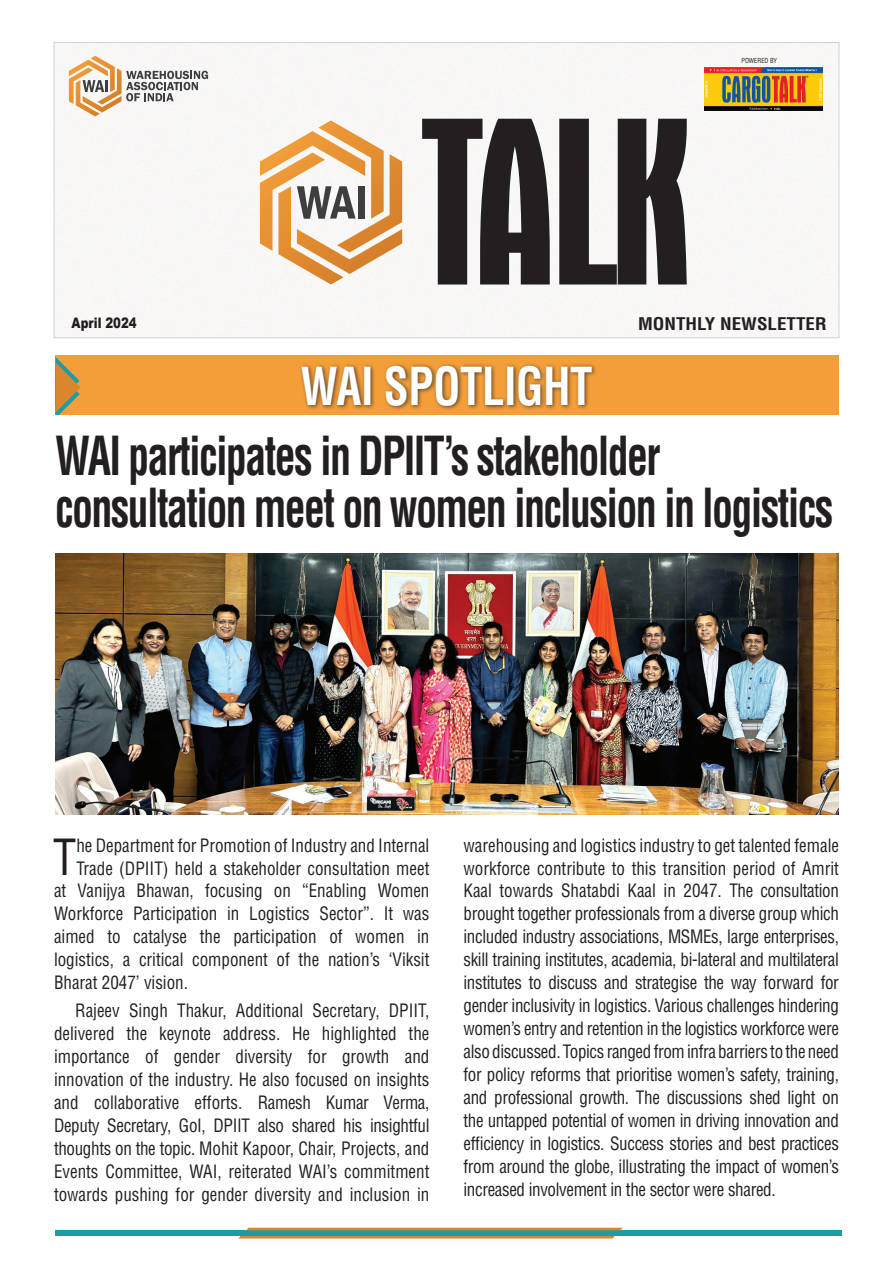
<style>
.page{position:relative;width:893px;height:1263px;background:#fff}
.page>*{position:absolute;margin:0;border:0;box-sizing:border-box;transform-origin:0 0}
.t1{font:700 condensed 52.5px/52.2px "Helvetica";letter-spacing:-.04em;color:#231f20;scale:.8 1}
.t2{font:700 condensed 51px "Helvetica";letter-spacing:-.01em;color:#fff;scale:.88 1}
.t3{font:condensed 48.6px "Helvetica";color:#231f20;scale:.95 1}
.t4{font:condensed 18px/23px "Helvetica";color:#231f20;text-align:justify;scale:.95 1}
.t5{font:700 condensed 17.1px "Helvetica";color:#231f20;scale:1.11 1}
.t6{font:900 14.4px "Arial";color:#231f20;scale:.81 1}
.t7{font:condensed 6.75px "Helvetica";color:#231f20;scale:.95 1}
</style>
<div class="page">
<div style="left:56px;top:44px;width:781px;height:292px;background:#f9f7f6"></div>
<img style="left:55px;top:553px;width:784px;height:261px">
<img style="left:704px;top:68px;width:119px;height:42px">
<svg style="left:422px;top:119px;width:265px;height:165px"></svg>
<div style="left:55px;top:356px;width:784px;height:59px;background:#f49e39"></div>
<svg style="left:55px;top:357px;width:25px;height:58px"></svg>
<div style="left:298px;top:362px;width:299px;height:48px;background:#231f20;opacity:.75"></div>
<svg style="left:69px;top:56px;width:139px;height:60px"></svg>
<svg style="left:260px;top:120px;width:142px;height:164px"></svg>
<div style="left:358px;top:186px;width:7px;height:33px;background:#3e3e3f"></div>
<div style="left:55px;top:1230px;width:787px;height:6px;background:#1e9aa8"></div>
<svg style="left:239px;top:1236px;width:376px;height:2px"></svg>
<svg style="left:246px;top:1228px;width:377px;height:2px"></svg>
<p class="t7" style="left:741px;top:56px;width:39px">POWERED BY</p>
<p class="t6" style="left:72px;top:312px;width:82px">April 2024</p>
<p class="t5" style="left:638px;top:313px;width:171px">monthly NEWSLETTER</p>
<h2 class="t2" style="left:300px;top:354px;width:334px">wai spotlight</h2>
<h1 class="t1" style="left:55px;top:429px;width:974px">WAI participates in DPIIT’s stakeholder consultation meet on women inclusion in logistics</h1>
<h3 class="t3" style="left:53px;top:826px;width:26px">T</h3>
<p class="t4" style="left:76px;top:833px;width:373px">he Department for Promotion of Industry and Internal</p>
<p class="t4" style="left:76px;top:856px;width:373px">Trade (DPIIT) held a stakeholder consultation meet</p>
<p class="t4" style="left:54px;top:879px;width:397px">at Vanijya Bhawan, focusing on “Enabling Women</p>
<p class="t4" style="left:54px;top:902px;width:397px">Workforce Participation in Logistics Sector”. It was</p>
<p class="t4" style="left:54px;top:925px;width:397px">aimed to catalyse the participation of women in</p>
<p class="t4" style="left:54px;top:948px;width:397px">logistics, a critical component of the nation’s ‘Viksit</p>
<p class="t4" style="left:54px;top:971px;width:143px">Bharat 2047’ vision.</p>
<p class="t4" style="left:54px;top:999px;width:397px;text-indent:21px">Rajeev Singh Thakur, Additional Secretary, DPIIT, delivered the keynote address. He highlighted the importance of gender diversity for growth and innovation of the industry. He also focused on insights and collaborative efforts. Ramesh Kumar Verma, Deputy Secretary, GoI, DPIIT also shared his insightful thoughts on the topic. Mohit Kapoor, Chair, Projects, and Events Committee, WAI, reiterated WAI’s commitment towards pushing for gender diversity and inclusion in</p>
<p class="t4" style="left:463px;top:833px;width:397px">warehousing and logistics industry to get talented female workforce contribute to this transition period of Amrit Kaal towards Shatabdi Kaal in 2047. The consultation brought together professionals from a diverse group which included industry associations, MSMEs, large enterprises, skill training institutes, academia, bi-lateral and multilateral institutes to discuss and strategise the way forward for gender inclusivity in logistics. Various challenges hindering women’s entry and retention in the logistics workforce were also discussed. Topics ranged from infra barriers to the need for policy reforms that prioritise women’s safety, training, and professional growth. The discussions shed light on the untapped potential of women in driving innovation and efficiency in logistics. Success stories and best practices from around the globe, illustrating the impact of women’s increased involvement in the sector were shared.</p>
</div>
